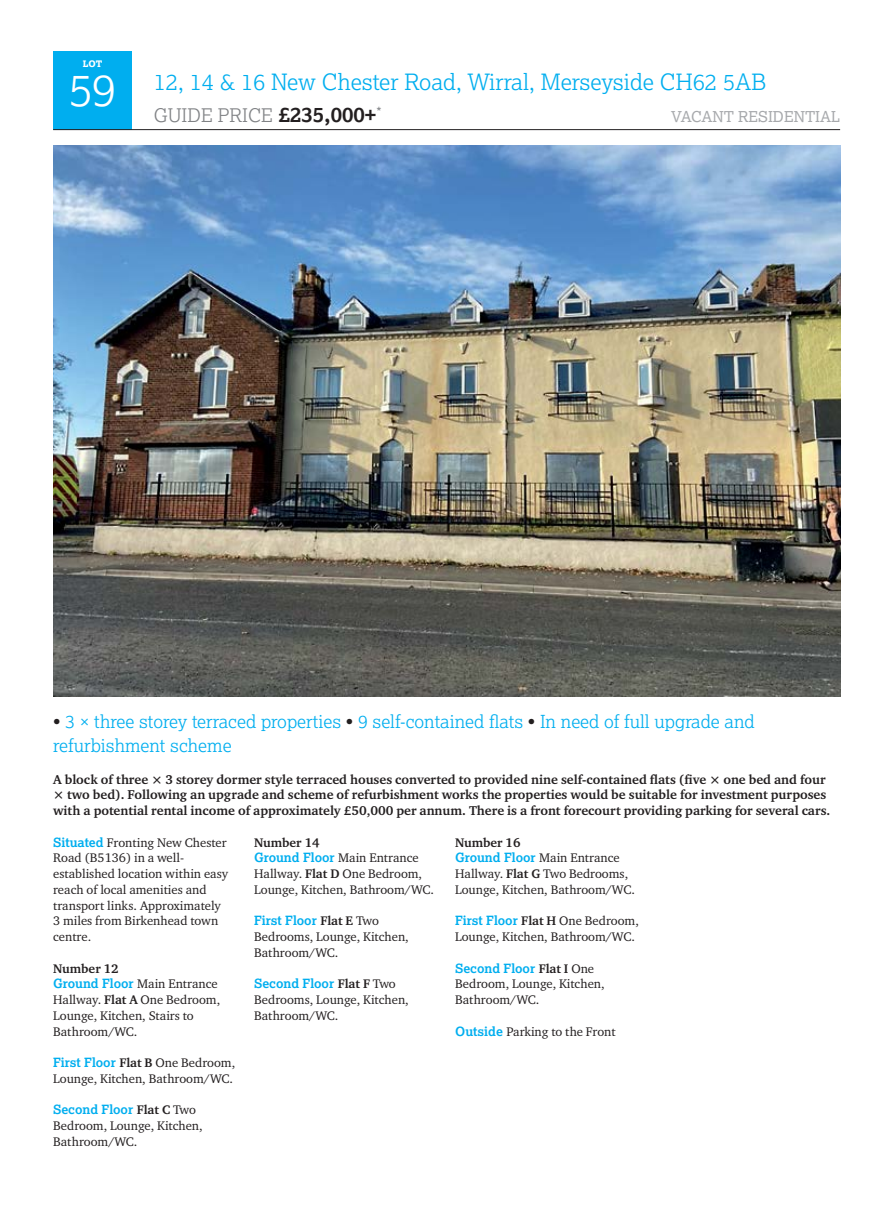
<style>
.page{position:relative;width:891px;height:1218px;background:#fff}
.page>*{position:absolute;margin:0;border:0;box-sizing:border-box;transform-origin:0 0}
.t1{font:300 45px "Lexia";color:#fff}
.t2{font:300 22.5px "Lexia";color:#00aeef}
.t3{font:300 18.75px "Lexia";color:#808285}
.t4{font:300 18px/23.5px "Lexia";color:#00aeef}
.t5{font:15px "Lexia";color:#a7a9ac}
.t6{font:13.5px "Lexia";color:#808285}
.t7{font:700 13.2px/15.8px "Charter ITC Pro";color:#231f20}
.t8{font:12.75px/15.8px "Charter ITC Pro";color:#231f20}
.t9{font:700 12.75px "Lexia";color:#00aeef}
.t10{font:800 9px "Lexia";color:#fff}
.s1{font-weight:700;font-size:21px;color:#231f20}
.s2{color:#231f20}
.s3{font-family:"Lexia";font-weight:700;color:#00aeef}
.s4{font-weight:700}
.s5{font-family:"Charter ITC Pro";color:#231f20}
.s6{font-family:"Charter ITC Pro";font-weight:400;color:#231f20}
</style>
<div class="page">
<div style="left:53px;top:51px;width:79px;height:79px;background:#00aeef"></div>
<hr style="left:53px;top:129px;width:787px;height:1px;background:#231f20">
<img style="left:53px;top:146px;width:787px;height:551px">
<p class="t10" style="left:83px;top:58px;width:21px">LOT</p>
<h1 class="t1" style="left:69px;top:61px;width:49px">59</h1>
<h2 class="t2" style="left:154px;top:68px;width:614px">12, 14 &amp; 16 New Chester Road, Wirral, Merseyside CH62 5AB</h2>
<h3 class="t3" style="left:154px;top:103px;width:224px">GUIDE PRICE <span class="s1">£235,000+</span></h3>
<p class="t5" style="left:671px;top:107px;width:170px">VACANT RESIDENTIAL</p>
<p class="t6" style="left:376px;top:104px;width:7px">*</p>
<h3 class="t4" style="left:53px;top:709px;width:703px"><span class="s2">•</span> 3 × three storey terraced properties <span class="s2">•</span> 9 self-contained flats <span class="s2">•</span> In need of full upgrade and refurbishment scheme</h3>
<p class="t7" style="left:53px;top:771px;width:778px">A block of three × 3 storey dormer style terraced houses converted to provided nine self-contained flats (five × one bed and four × two bed). Following an upgrade and scheme of refurbishment works the properties would be suitable for investment purposes with a potential rental income of approximately £50,000 per annum. There is a front forecourt providing parking for several cars.</p>
<p class="t8" style="left:53px;top:834px;width:176px"><span class="s3">Situated</span> Fronting New Chester<br>Road (B5136) in a well&shy;established location within easy reach of local amenities and transport links. Approximately<br>3 miles from Birkenhead town centre.</p>
<p class="t8" style="left:53px;top:960px;width:169px"><span class="s4">Number 12<br></span><span class="s3">Ground Floor</span> Main Entrance<br>Hallway. <span class="s4">Flat A</span> One Bedroom,<br>Lounge, Kitchen, Stairs to<br>Bathroom/WC.</p>
<p class="t8" style="left:53px;top:1054px;width:184px"><span class="s3">First Floor</span> <span class="s4">Flat B</span> One Bedroom,<br>Lounge, Kitchen, Bathroom/WC.</p>
<p class="t9" style="left:53px;top:1101px;width:144px">Second Floor <span class="s5">Flat C</span> <span class="s6">Two</span></p>
<p class="t8" style="left:53px;top:1117px;width:151px">Bedroom, Lounge, Kitchen,<br>Bathroom/WC.</p>
<p class="t8" style="left:455px;top:834px;width:181px"><span class="s4">Number 16<br></span><span class="s3">Ground Floor</span> Main Entrance<br>Hallway. <span class="s4">Flat G</span> Two Bedrooms,<br>Lounge, Kitchen, Bathroom/WC.</p>
<p class="t8" style="left:455px;top:913px;width:185px"><span class="s3">First Floor</span> <span class="s4">Flat H</span> One Bedroom,<br>Lounge, Kitchen, Bathroom/WC.</p>
<p class="t9" style="left:455px;top:960px;width:140px">Second Floor <span class="s5">Flat I</span> <span class="s6">One</span></p>
<p class="t8" style="left:455px;top:976px;width:151px">Bedroom, Lounge, Kitchen,<br>Bathroom/WC.</p>
<p class="t8" style="left:455px;top:1023px;width:162px"><span class="s3">Outside</span> Parking to the Front</p>
<p class="t8" style="left:254px;top:834px;width:181px"><span class="s4">Number 14<br></span><span class="s3">Ground Floor</span> Main Entrance<br>Hallway. <span class="s4">Flat D</span> One Bedroom,<br>Lounge, Kitchen, Bathroom/WC.</p>
<p class="t9" style="left:254px;top:912px;width:126px">First Floor <span class="s5">Flat E</span> <span class="s6">Two</span></p>
<p class="t8" style="left:254px;top:928px;width:156px">Bedrooms, Lounge, Kitchen,<br>Bathroom/WC.</p>
<p class="t9" style="left:254px;top:975px;width:143px">Second Floor <span class="s5">Flat F</span> <span class="s6">Two</span></p>
<p class="t8" style="left:254px;top:991px;width:156px">Bedrooms, Lounge, Kitchen,<br>Bathroom/WC.</p>
</div>
